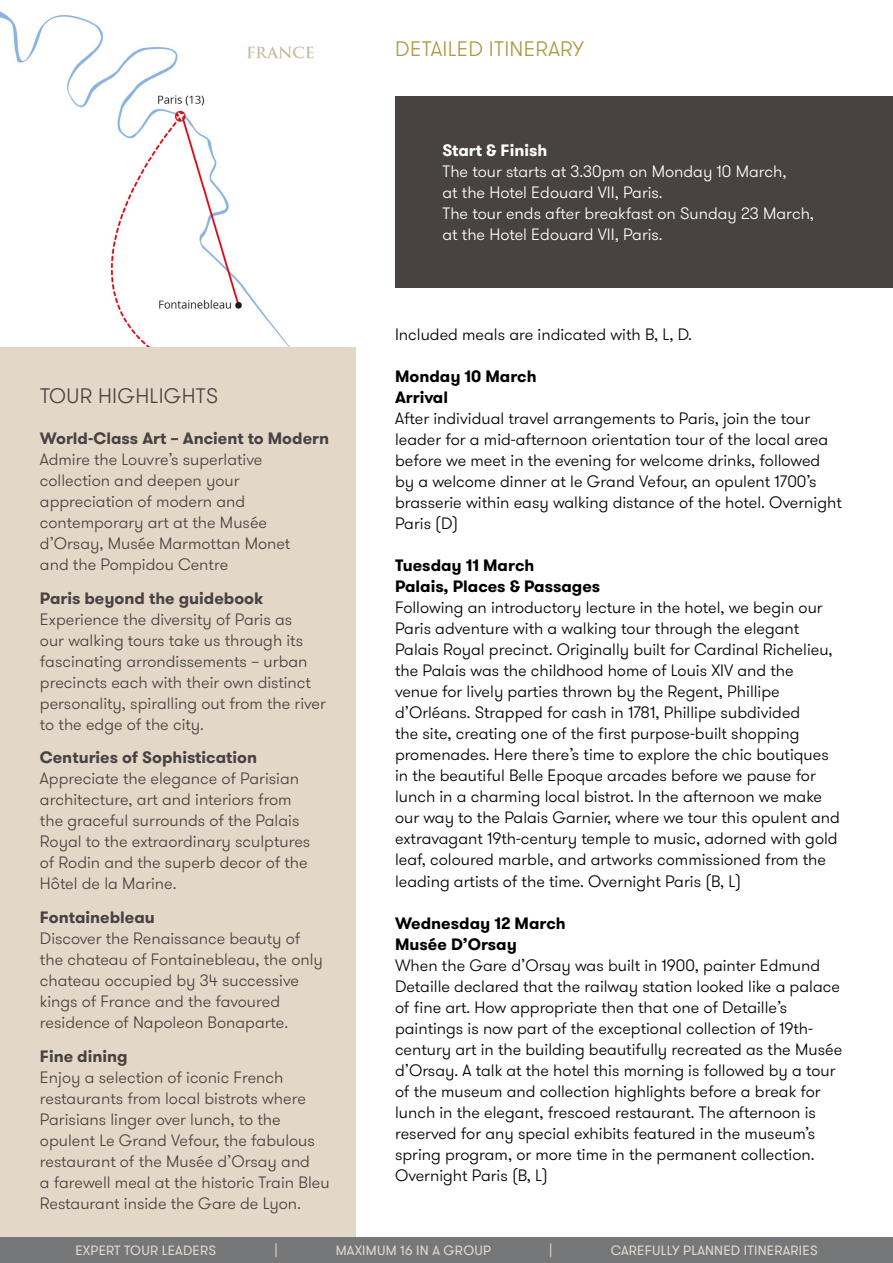
<style>
.page{position:relative;width:893px;height:1263px;background:#fff}
.page>*{position:absolute;margin:0;border:0;box-sizing:border-box;transform-origin:0 0}
.t1{font:300 21px "GT Walsheim";letter-spacing:.015em;color:#ae9942}
.t2{font:300 21px "GT Walsheim";letter-spacing:.015em;color:#484342}
.t3{font:300 16.5px/21px "GT Walsheim";color:#000}
.t4{font:300 16.5px/21px "GT Walsheim";color:#484342}
.t5{font:300 16.5px/21px "GT Walsheim";color:#fff}
.t6{font:700 16.5px "GT Walsheim";color:#484342}
.t7{font:700 16.5px/21px "GT Walsheim";color:#000}
.t8{font:700 16.5px "GT Walsheim";color:#fff}
.t9{font:13.5px "GT Walsheim";letter-spacing:.015em;color:#e3d8c8}
</style>
<div class="page">
<div style="left:0;top:346px;width:355px;height:891px;background:#e3d8c8"></div>
<div style="left:0;top:1237px;width:893px;height:26px;background:#757779"></div>
<img style="left:0;top:11px;width:314px;height:335px">
<div style="left:395px;top:96px;width:498px;height:191px;background:#484342"></div>
<p class="t1" style="left:395px;top:36px;width:190px">DETAILED ITINERARY</p>
<p class="t8" style="left:442px;top:139px;width:106px">Start &amp; Finish</p>
<p class="t5" style="left:442px;top:161px;width:373px">The tour starts at 3.30pm on Monday 10 March,<br>at the Hotel Edouard VII, Paris.<br>The tour ends after breakfast on Sunday 23 March, at the Hotel Edouard VII, Paris.</p>
<p class="t3" style="left:395px;top:324px;width:298px">Included meals are indicated with B, L, D.</p>
<p class="t7" style="left:395px;top:366px;width:143px">Monday 10 March<br>Arrival</p>
<p class="t3" style="left:395px;top:408px;width:448px">After individual travel arrangements to Paris, join the tour leader for a mid-afternoon orientation tour of the local area before we meet in the evening for welcome drinks, followed by a welcome dinner at le Grand Vefour, an opulent 1700’s brasserie within easy walking distance of the hotel. Overnight Paris (D)</p>
<p class="t7" style="left:395px;top:555px;width:207px">Tuesday 11 March<br>Palais, Places &amp; Passages</p>
<p class="t3" style="left:395px;top:597px;width:446px">Following an introductory lecture in the hotel, we begin our Paris adventure with a walking tour through the elegant Palais Royal precinct. Originally built for Cardinal Richelieu, the Palais was the childhood home of Louis XIV and the venue for lively parties thrown by the Regent, Phillipe d’Orléans. Strapped for cash in 1781, Phillipe subdivided<br>the site, creating one of the first purpose-built shopping promenades. Here there’s time to explore the chic boutiques in the beautiful Belle Epoque arcades before we pause for lunch in a charming local bistrot. In the afternoon we make our way to the Palais Garnier, where we tour this opulent and extravagant 19th-century temple to music, adorned with gold leaf, coloured marble, and artworks commissioned from the leading artists of the time. Overnight Paris (B, L)</p>
<p class="t7" style="left:395px;top:913px;width:172px">Wednesday 12 March<br>Musée D’Orsay</p>
<p class="t3" style="left:395px;top:955px;width:449px">When the Gare d’Orsay was built in 1900, painter Edmund Detaille declared that the railway station looked like a palace of fine art. How appropriate then that one of Detaille’s paintings is now part of the exceptional collection of 19th&shy;century art in the building beautifully recreated as the Musée d’Orsay. A talk at the hotel this morning is followed by a tour of the museum and collection highlights before a break for lunch in the elegant, frescoed restaurant. The afternoon is reserved for any special exhibits featured in the museum’s spring program, or more time in the permanent collection.<br>Overnight Paris (B, L)</p>
<p class="t2" style="left:40px;top:382px;width:180px">TOUR HIGHLIGHTS</p>
<p class="t6" style="left:40px;top:427px;width:291px">World-Class Art – Ancient to Modern</p>
<p class="t4" style="left:40px;top:449px;width:252px">Admire the Louvre’s superlative collection and deepen your appreciation of modern and contemporary art at the Musée d’Orsay, Musée Marmottan Monet and the Pompidou Centre</p>
<p class="t6" style="left:40px;top:587px;width:225px">Paris beyond the guidebook</p>
<p class="t4" style="left:40px;top:609px;width:287px">Experience the diversity of Paris as<br>our walking tours take us through its fascinating arrondissements – urban precincts each with their own distinct personality, spiralling out from the river to the edge of the city.</p>
<p class="t6" style="left:40px;top:747px;width:219px">Centuries of Sophistication</p>
<p class="t4" style="left:40px;top:768px;width:272px">Appreciate the elegance of Parisian architecture, art and interiors from the graceful surrounds of the Palais Royal to the extraordinary sculptures of Rodin and the superb decor of the Hôtel de la Marine.</p>
<p class="t6" style="left:40px;top:907px;width:116px">Fontainebleau</p>
<p class="t4" style="left:40px;top:928px;width:284px">Discover the Renaissance beauty of the chateau of Fontainebleau, the only chateau occupied by 34 successive kings of France and the favoured residence of Napoleon Bonaparte.</p>
<p class="t6" style="left:40px;top:1045px;width:89px">Fine dining</p>
<p class="t4" style="left:40px;top:1067px;width:291px">Enjoy a selection of iconic French restaurants from local bistrots where Parisians linger over lunch, to the opulent Le Grand Vefour, the fabulous restaurant of the Musée d’Orsay and<br>a farewell meal at the historic Train Bleu Restaurant inside the Gare de Lyon.</p>
<p class="t9" style="left:75px;top:1242px;width:142px">EXPERT TOUR LEADERS</p>
<p class="t9" style="left:274px;top:1242px;width:5px">|</p>
<p class="t9" style="left:336px;top:1242px;width:157px">MAXIMUM 16 IN A GROUP</p>
<p class="t9" style="left:549px;top:1242px;width:5px">|</p>
<p class="t9" style="left:611px;top:1242px;width:208px">CAREFULLY PLANNED ITINERARIES</p>
</div>
